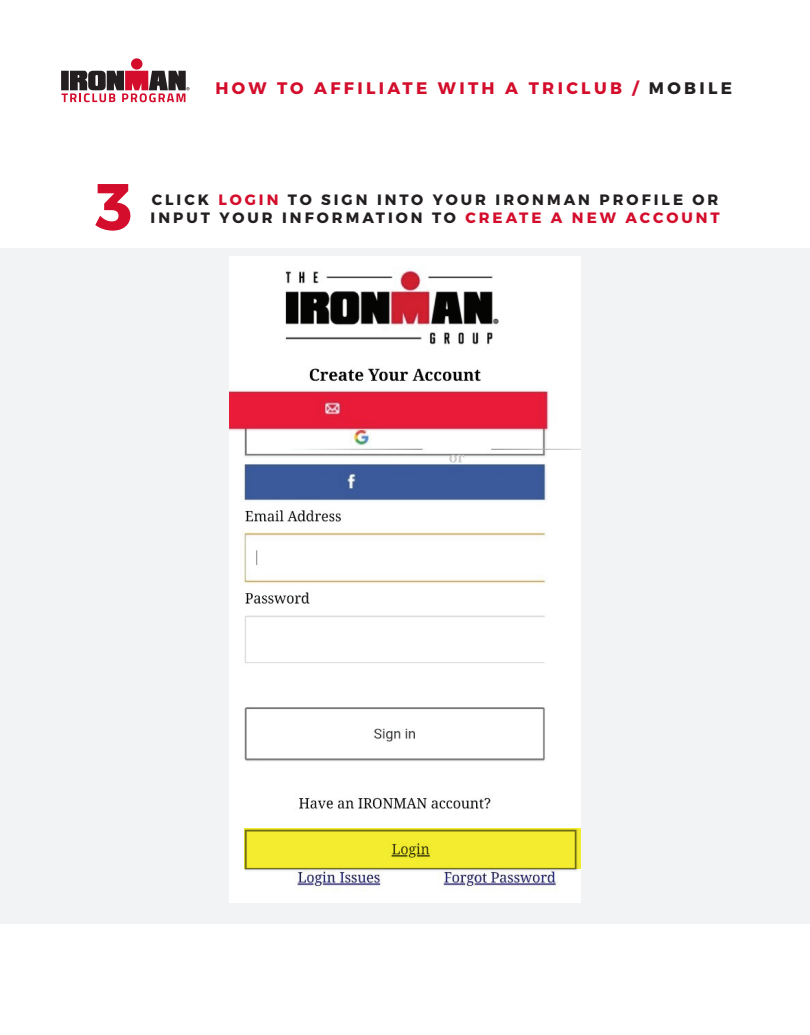
<style>
.page{position:relative;width:810px;height:1035px;background:#fff}
.page>*{position:absolute;margin:0;border:0;box-sizing:border-box;transform-origin:0 0}
.t1{font:700 65.88px "Montserrat";color:#d30d2b}
.t2{font:700 16.75px "Montserrat";letter-spacing:.2em;color:#d30d2b}
.t3{font:700 15px/18px "Montserrat";letter-spacing:.2em;color:#231f20}
.s1{color:#231f20}
.s2{color:#d30d2b}
</style>
<div class="page">
<div style="left:0;top:248px;width:810px;height:676px;background:#f2f3f4"></div>
<div style="left:61px;top:71px;width:8px;height:19px;background:#3c3839"></div>
<div style="left:131px;top:58px;width:11px;height:12px;background:#d30d2b;border-radius:50%"></div>
<svg style="left:62px;top:71px;width:127px;height:31px"></svg>
<img style="left:229px;top:256px;width:352px;height:646px">
<div style="left:244px;top:828px;width:337px;height:41px;background:#f4ed2f"></div>
<p class="t2" style="left:215px;top:78px;width:518px">HOW TO AFFILIATE WITH A TRICLUB / <span class="s1">MOBILE</span></p>
<h1 class="t1" style="left:95px;top:166px;width:38px">3</h1>
<p class="t3" style="left:151px;top:191px;width:571px">CLICK <span class="s2">LOGIN</span> TO SIGN INTO YOUR IRONMAN PROFILE OR<br>INPUT YOUR INFORMATION TO <span class="s2">CREATE A NEW ACCOUNT</span></p>
</div>
